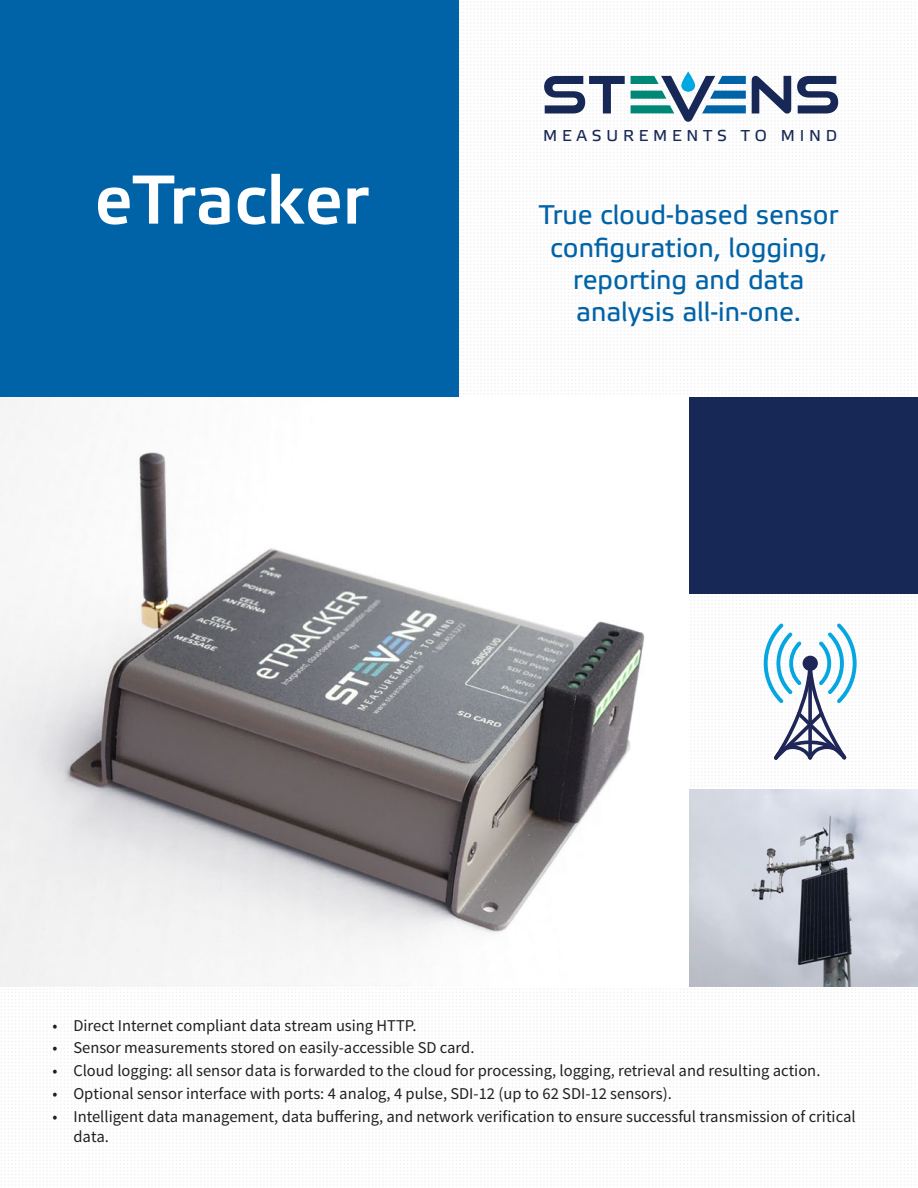
<style>
.page{position:relative;width:918px;height:1188px;background:#fff}
.page>*{position:absolute;margin:0;border:0;box-sizing:border-box;transform-origin:0 0}
.t1{font:69px "Etelka Medium Pro";color:#fff}
.t2{font:27px/32.4px "Etelka Text Pro";color:#0163a7;text-align:center}
.t3{font:16.5px/19.8px "Source Sans Pro";color:#231f20}
.t4{font:15.75px "Etelka Text Pro";letter-spacing:.3em;color:#172756}
</style>
<div class="page">
<svg style="left:797px;top:76px;width:41px;height:37px"></svg>
<svg style="left:544px;top:76px;width:81px;height:37px"></svg>
<svg style="left:752px;top:76px;width:39px;height:38px"></svg>
<svg style="left:631px;top:71px;width:115px;height:51px"></svg>
<div style="left:0;top:0;width:459px;height:397px;background:#0163a7"></div>
<div style="left:688px;top:397px;width:230px;height:196px;background:#172756"></div>
<img style="left:689px;top:790px;width:229px;height:196px">
<img style="left:0;top:397px;width:645px;height:589px">
<svg style="left:764px;top:624px;width:93px;height:136px"></svg>
<p class="t1" style="left:94px;top:162px;width:276px">eTracker</p>
<p class="t4" style="left:543px;top:127px;width:295px">MEASUREMENTS TO MIND</p>
<p class="t2" style="left:539px;top:200px;width:301px">True cloud-based sensor configuration, logging, reporting and data analysis all-in-one.</p>
<p class="t3" style="left:52px;top:1015px;width:366px">• Direct Internet compliant data stream using HTTP.</p>
<p class="t3" style="left:52px;top:1038px;width:424px">• Sensor measurements stored on easily-accessible SD card.</p>
<p class="t3" style="left:52px;top:1061px;width:770px">• Cloud logging: all sensor data is forwarded to the cloud for processing, logging, retrieval and resulting action.</p>
<p class="t3" style="left:52px;top:1084px;width:621px">• Optional sensor interface with ports: 4 analog, 4 pulse, SDI-12 (up to 62 SDI-12 sensors).</p>
<p class="t3" style="left:73px;top:1107px;width:784px;text-indent:-21px">• Intelligent data management, data buffering, and network verification to ensure successful transmission of critical data.</p>
</div>
